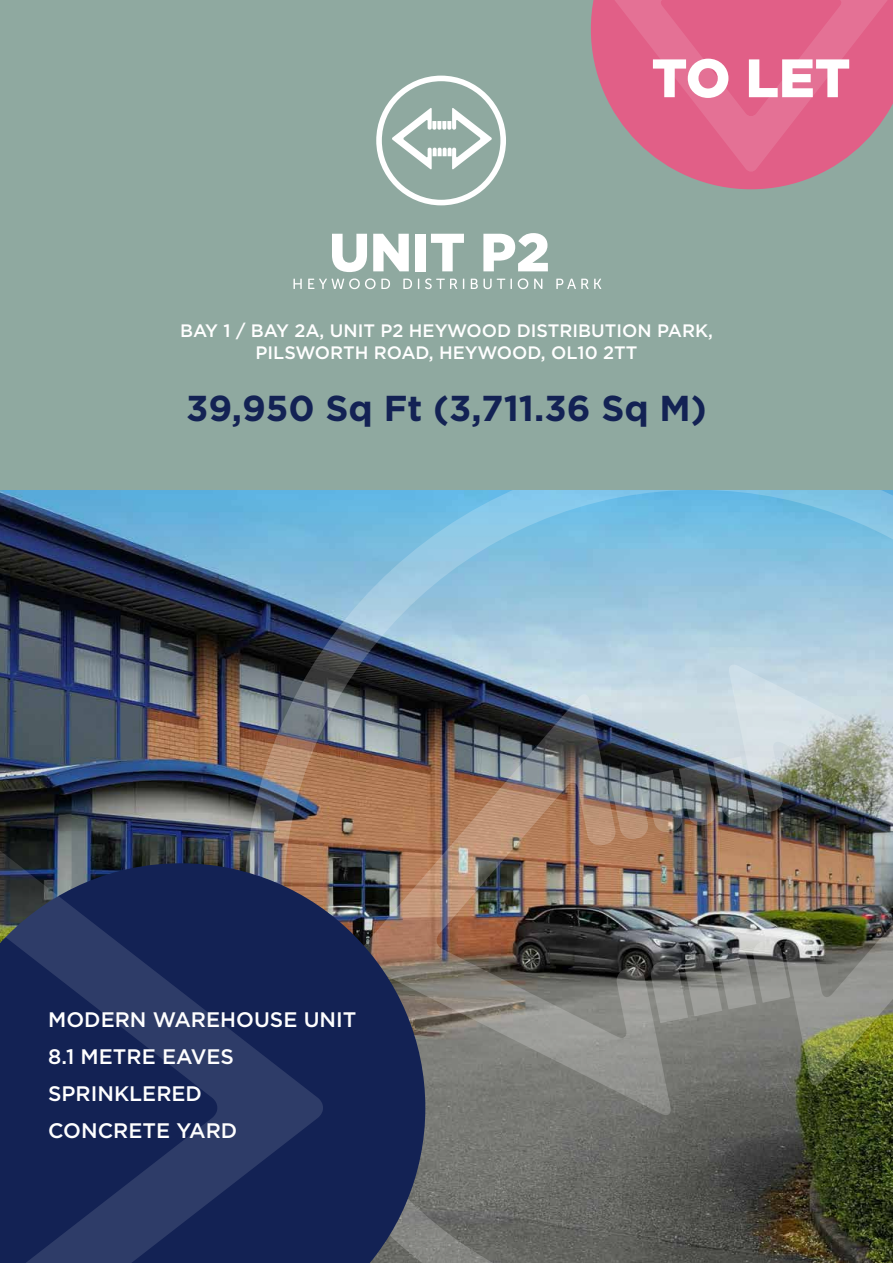
<style>
.page{position:relative;width:893px;height:1263px;background:#fff}
.page>*{position:absolute;margin:0;border:0;box-sizing:border-box;transform-origin:0 0}
.t1{font:900 54px "Gotham";color:#fff}
.t2{font:700 36px "Gotham";color:#132254}
.t3{font:500 21px/37.2px "Gotham";color:#fff}
.t4{font:500 18px/21.6px "Gotham";color:#fff;text-align:center}
</style>
<div class="page">
<img style="left:0;top:489px;width:205px;height:334px">
<img style="left:205px;top:489px;width:688px;height:774px">
<div style="left:0;top:0;width:893px;height:489px;background:#8fa9a0"></div>
<svg style="left:376px;top:76px;width:130px;height:129px"></svg>
<svg style="left:332px;top:234px;width:35px;height:38px"></svg>
<svg style="left:373px;top:234px;width:36px;height:37px"></svg>
<div style="left:416px;top:234px;width:10px;height:37px;background:#fff"></div>
<svg style="left:431px;top:234px;width:33px;height:37px"></svg>
<svg style="left:483px;top:233px;width:65px;height:38px"></svg>
<svg style="left:293px;top:279px;width:9px;height:10px"></svg>
<svg style="left:308px;top:278px;width:82px;height:11px"></svg>
<svg style="left:403px;top:279px;width:9px;height:10px"></svg>
<svg style="left:425px;top:278px;width:32px;height:11px"></svg>
<svg style="left:471px;top:279px;width:41px;height:10px"></svg>
<svg style="left:518px;top:278px;width:10px;height:11px"></svg>
<svg style="left:534px;top:279px;width:8px;height:10px"></svg>
<svg style="left:556px;top:279px;width:45px;height:10px"></svg>
<svg style="left:591px;top:0;width:230px;height:189px"></svg>
<svg style="left:325px;top:863px;width:100px;height:400px;background:#303656"></svg>
<svg style="left:601px;top:0;width:292px;height:173px;background:#da6a8c"></svg>
<svg style="left:0;top:823px;width:325px;height:440px;background:#222e58"></svg>
<h1 class="t1" style="left:652px;top:41px;width:200px">TO LET</h1>
<p class="t4" style="left:180px;top:320px;width:534px">BAY 1 / BAY 2A, UNIT P2 HEYWOOD DISTRIBUTION PARK,<br>PILSWORTH ROAD, HEYWOOD, OL10 2TT</p>
<h2 class="t2" style="left:186px;top:384px;width:522px">39,950 Sq Ft (3,711.36 Sq M)</h2>
<p class="t3" style="left:48px;top:1000px;width:310px">MODERN WAREHOUSE UNIT<br>8.1 METRE EAVES<br>SPRINKLERED<br>CONCRETE YARD</p>
</div>
